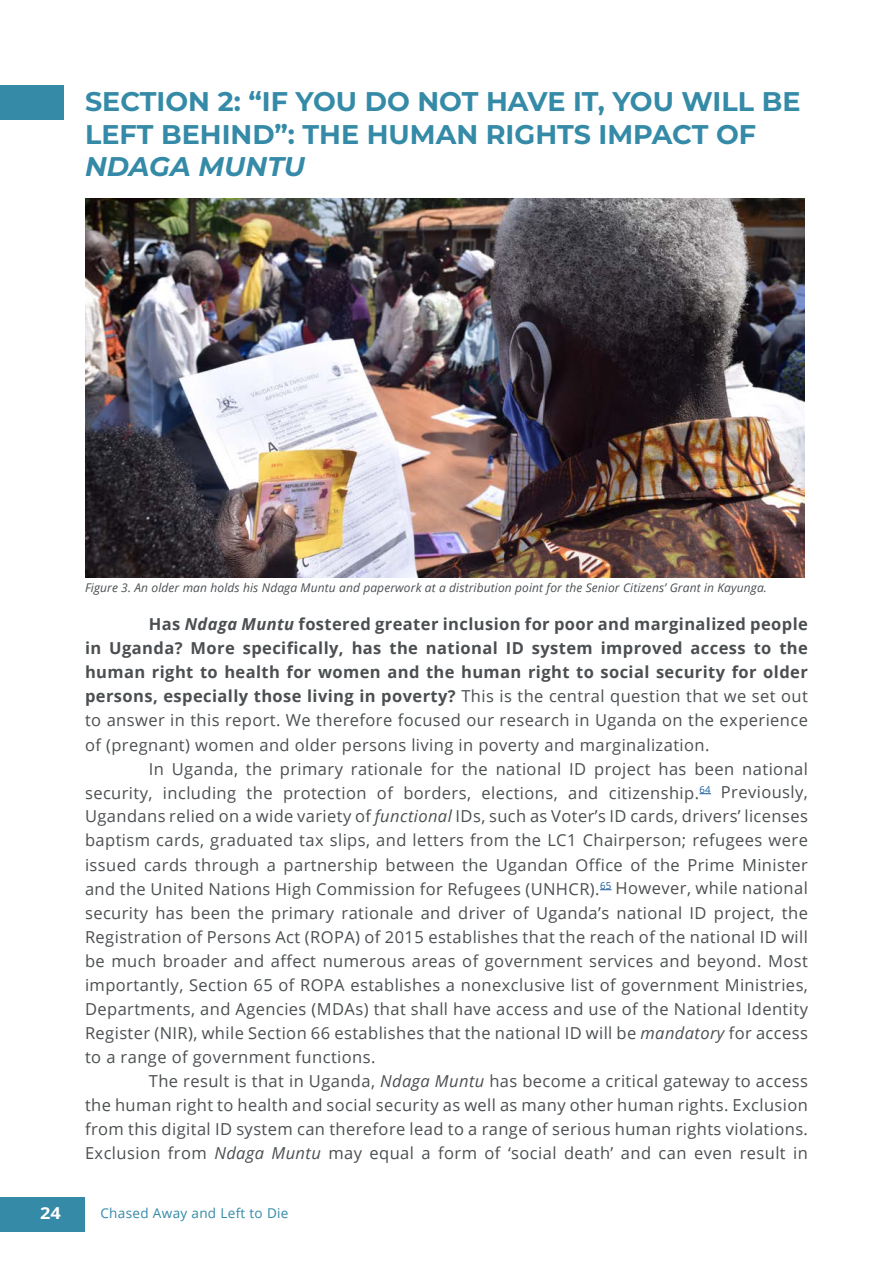
<style>
.page{position:relative;width:893px;height:1263px;background:#fff}
.page>*{position:absolute;margin:0;border:0;box-sizing:border-box;transform-origin:0 0}
.t1{font:700 27px/32.4px "Montserrat";color:#348aa7}
.Paragraph{font:16.5px/24px "Open Sans";letter-spacing:.025em;color:#4b4f51;text-align:justify}
.Paragraph-2{font:700 16.5px/24px "Open Sans";letter-spacing:.025em;color:#4b4f51;text-align:justify}
.t2{font:700 16.5px "Open Sans";color:#fff;scale:1.1 1}
.t3{font:13.5px "Open Sans";letter-spacing:.025em;color:#348aa7}
.t4{font:italic 12px "Open Sans";letter-spacing:.01em;color:#4b4f51}
.s1{font-style:italic}
.s2{font-weight:400}
</style>
<div class="page">
<div style="left:0;top:85px;width:64px;height:35px;background:#348aa7"></div>
<img style="left:85px;top:199px;width:719px;height:378px">
<svg style="left:699px;top:793px;width:12px;height:1px"></svg>
<div style="left:0;top:1197px;width:85px;height:34px;background:#348aa7"></div>
<p class="t1" style="left:85px;top:84px;width:717px">SECTION 2: “IF YOU DO NOT HAVE IT, YOU WILL BE<br>LEFT BEHIND”: THE HUMAN RIGHTS IMPACT OF<br><span class="s1">NDAGA MUNTU</span></p>
<p class="t4" style="left:85px;top:580px;width:683px">Figure 3. An older man holds his Ndaga Muntu and paperwork at a distribution point for the Senior Citizens’ Grant in Kayunga.</p>
<p class="Paragraph-2" style="left:85px;top:612px;width:724px;text-indent:64px">Has <span class="s1">Ndaga Muntu</span> fostered greater inclusion for poor and marginalized people in Uganda? More specifically, has the national ID system improved access to the human right to health for women and the human right to social security for older persons, especially those living in poverty? <span class="s2">This is the central question that we set out to answer in this report. We therefore focused our research in Uganda on the experience of (pregnant) women and older persons living in poverty and marginalization.</span></p>
<p class="Paragraph" style="left:85px;top:756px;width:724px;text-indent:64px">In Uganda, the primary rationale for the national ID project has been national security, including the protection of borders, elections, and citizenship.<sup>64</sup> Previously, Ugandans relied on a wide variety of <span class="s1">functional</span> IDs, such as Voter’s ID cards, drivers’ licenses baptism cards, graduated tax slips, and letters from the LC1 Chairperson; refugees were issued cards through a partnership between the Ugandan Office of the Prime Minister and the United Nations High Commission for Refugees (UNHCR).<sup>65</sup> However, while national security has been the primary rationale and driver of Uganda’s national ID project, the Registration of Persons Act (ROPA) of 2015 establishes that the reach of the national ID will be much broader and affect numerous areas of government services and beyond. Most importantly, Section 65 of ROPA establishes a nonexclusive list of government Ministries, Departments, and Agencies (MDAs) that shall have access and use of the National Identity Register (NIR), while Section 66 establishes that the national ID will be <span class="s1">mandatory</span> for access to a range of government functions.</p>
<p class="Paragraph" style="left:85px;top:1068px;width:724px;text-indent:64px">The result is that in Uganda, <span class="s1">Ndaga Muntu</span> has become a critical gateway to access the human right to health and social security as well as many other human rights. Exclusion from this digital ID system can therefore lead to a range of serious human rights violations.<br>Exclusion from <span class="s1">Ndaga Muntu</span> may equal a form of ‘social death’ and can even result in</p>
<p class="t2" style="left:40px;top:1201px;width:20px">24</p>
<p class="t3" style="left:100px;top:1204px;width:190px">Chased Away and Left to Die</p>
</div>
